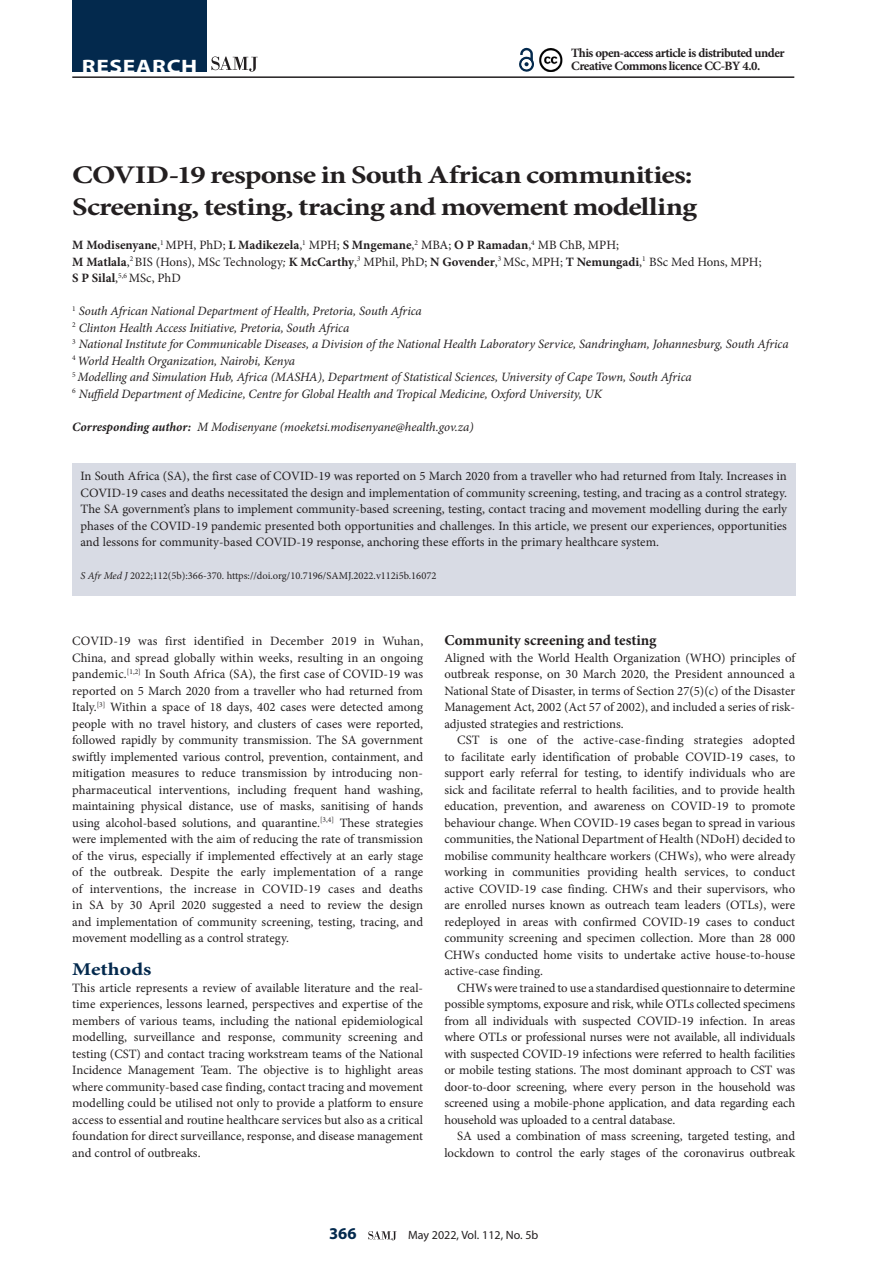
<style>
.page{position:relative;width:893px;height:1263px;background:#fff}
.page>*{position:absolute;margin:0;border:0;box-sizing:border-box;transform-origin:0 0}
.A_HEAD{font:700 25.5px/31.5px "Minion Pro";letter-spacing:-.025em;color:#231f20;scale:1.2 1}
.t1{font:700 19.5px "Myriad Pro";letter-spacing:.03em;color:#fff;scale:1.2 1}
.B_HEAD{font:700 18px "Minion Pro";color:#03294d;scale:1.2 1}
.t2{font:700 16.5px "Myriad Pro";color:#03294d}
.C_HEAD{font:700 15px "Minion Pro";color:#231f20}
.BODY_TEXT_1ST_PARAGR{font:12.75px/16.5px "Minion Pro";letter-spacing:-.005em;color:#231f20;text-align:justify}
.BODY_TEXT_INDENT{font:12.75px/16.5px "Minion Pro";letter-spacing:-.005em;color:#231f20;text-align:justify}
.AUTHORS_DETAILS{font:italic 12.75px "Minion Pro";letter-spacing:-.01em;color:#231f20}
.AUTHORS_NAME{font:12.75px/16.5px "Minion Pro";color:#231f20}
.BODY_TEXT_1ST_PARAGR-2{font:700 12.75px "Minion Pro";letter-spacing:-.04em;color:#231f20}
.CORRESPONDING_AUTHOR{font:italic 12.75px "Minion Pro";letter-spacing:-.005em;color:#231f20}
.t3{font:12px "Myriad Pro";color:#231f20}
.CITELINE{font:10.5px "Minion Pro";color:#231f20}
.s1{font-weight:700}
.s2{font-style:italic}
</style>
<div class="page">
<svg style="left:368px;top:1231px;width:29px;height:9px"></svg>
<hr style="left:72px;top:76px;width:722px;height:2px;background:#231f20">
<div style="left:72px;top:0;width:135px;height:72px;background:#03294d"></div>
<svg style="left:211px;top:57px;width:47px;height:15px"></svg>
<svg style="left:519px;top:47px;width:15px;height:25px"></svg>
<img style="left:539px;top:48px;width:24px;height:23px">
<div style="left:72px;top:464px;width:723px;height:132px;background:#d8dbe4"></div>
<h2 class="t1" style="left:82px;top:54px;width:98px">RESEARCH</h2>
<p class="BODY_TEXT_1ST_PARAGR-2" style="left:571px;top:44px;width:215px">This open-access article is distributed under</p>
<p class="BODY_TEXT_1ST_PARAGR-2" style="left:571px;top:57px;width:191px">Creative Commons licence CC-BY 4.0.</p>
<h1 class="A_HEAD" style="left:72px;top:159px;width:522px">COVID-19 response in South African communities:<br>Screening, testing, tracing and movement modelling</h1>
<p class="AUTHORS_NAME" style="left:72px;top:237px;width:691px"><span class="s1">M Modisenyane</span>,<sup>1</sup> MPH, PhD; <span class="s1">L Madikezela</span>,<sup>1</sup> MPH; <span class="s1">S Mngemane</span>,<sup>2</sup> MBA; <span class="s1">O P Ramadan</span>,<sup>4</sup> MB ChB, MPH;<br><span class="s1">M Matlala</span>,<sup>2</sup> BIS (Hons), MSc Technology<span class="s2">;</span> <span class="s1">K McCarthy</span>,<sup>3</sup> MPhil, PhD; <span class="s1">N Govender</span>,<sup>3</sup> MSc, MPH; <span class="s1">T Nemungadi</span>,<sup>1</sup> BSc Med Hons, MPH;<br><span class="s1">S P Silal</span>,<sup>5,6</sup> MSc, PhD</p>
<p class="AUTHORS_DETAILS" style="left:72px;top:302px;width:351px"><sup>1</sup> South African National Department of Health, Pretoria, South Africa</p>
<p class="AUTHORS_DETAILS" style="left:72px;top:319px;width:278px"><sup>2</sup> Clinton Health Access Initiative, Pretoria, South Africa</p>
<p class="AUTHORS_DETAILS" style="left:72px;top:335px;width:718px"><sup>3</sup> National Institute for Communicable Diseases, a Division of the National Health Laboratory Service, Sandringham, Johannesburg, South Africa</p>
<p class="AUTHORS_DETAILS" style="left:72px;top:352px;width:224px"><sup>4</sup> World Health Organization, Nairobi, Kenya</p>
<p class="AUTHORS_DETAILS" style="left:72px;top:368px;width:621px"><sup>5</sup> Modelling and Simulation Hub, Africa (MASHA), Department of Statistical Sciences, University of Cape Town, South Africa</p>
<p class="AUTHORS_DETAILS" style="left:72px;top:385px;width:531px"><sup>6</sup> Nuffield Department of Medicine, Centre for Global Health and Tropical Medicine, Oxford University, UK</p>
<p class="CORRESPONDING_AUTHOR" style="left:72px;top:418px;width:403px"><span class="s1">Corresponding author:</span> M Modisenyane (moeketsi.modisenyane@health.gov.za)</p>
<p class="BODY_TEXT_1ST_PARAGR" style="left:80px;top:468px;width:708px">In South Africa (SA), the first case of COVID-19 was reported on 5 March 2020 from a traveller who had returned from Italy. Increases in COVID-19 cases and deaths necessitated the design and implementation of community screening, testing, and tracing as a control strategy.<br>The SA government’s plans to implement community-based screening, testing, contact tracing and movement modelling during the early phases of the COVID-19 pandemic presented both opportunities and challenges. In this article, we present our experiences, opportunities and lessons for community-based COVID-19 response, anchoring these efforts in the primary healthcare system.</p>
<p class="CITELINE" style="left:80px;top:569px;width:357px"><span class="s2">S Afr Med J</span> 2022;112(5b):366-370. https://doi.org/10.7196/SAMJ.2022.v112i5b.16072</p>
<p class="BODY_TEXT_1ST_PARAGR" style="left:72px;top:633px;width:352px">COVID-19 was first identified in December 2019 in Wuhan, China, and spread globally within weeks, resulting in an ongoing pandemic.<sup>[1,2]</sup> In South Africa (SA), the first case of COVID-19 was reported on 5 March 2020 from a traveller who had returned from Italy.<sup>[3]</sup> Within a space of 18 days, 402 cases were detected among people with no travel history, and clusters of cases were reported, followed rapidly by community transmission. The SA government swiftly implemented various control, prevention, containment, and mitigation measures to reduce transmission by introducing non&shy;pharmaceutical interventions, including frequent hand washing, maintaining physical distance, use of masks, sanitising of hands using alcohol-based solutions, and quarantine.<sup>[3,4]</sup> These strategies were implemented with the aim of reducing the rate of transmission of the virus, especially if implemented effectively at an early stage of the outbreak. Despite the early implementation of a range of interventions, the increase in COVID-19 cases and deaths in SA by 30 April 2020 suggested a need to review the design and implementation of community screening, testing, tracing, and movement modelling as a control strategy.</p>
<h2 class="B_HEAD" style="left:72px;top:957px;width:67px">Methods</h2>
<p class="BODY_TEXT_1ST_PARAGR" style="left:72px;top:979px;width:352px">This article represents a review of available literature and the real&shy;time experiences, lessons learned, perspectives and expertise of the members of various teams, including the national epidemiological modelling, surveillance and response, community screening and testing (CST) and contact tracing workstream teams of the National Incidence Management Team. The objective is to highlight areas where community-based case finding, contact tracing and movement modelling could be utilised not only to provide a platform to ensure access to essential and routine healthcare services but also as a critical foundation for direct surveillance, response, and disease management and control of outbreaks.</p>
<h3 class="C_HEAD" style="left:444px;top:630px;width:214px">Community screening and testing</h3>
<p class="BODY_TEXT_1ST_PARAGR" style="left:444px;top:649px;width:352px">Aligned with the World Health Organization (WHO) principles of outbreak response, on 30 March 2020, the President announced a National State of Disaster, in terms of Section 27(5)(c) of the Disaster Management Act, 2002 (Act 57 of 2002), and included a series of risk&shy;adjusted strategies and restrictions.</p>
<p class="BODY_TEXT_INDENT" style="left:444px;top:732px;width:352px;text-indent:13px">CST is one of the active-case-finding strategies adopted to facilitate early identification of probable COVID-19 cases, to support early referral for testing, to identify individuals who are sick and facilitate referral to health facilities, and to provide health education, prevention, and awareness on COVID-19 to promote behaviour change. When COVID-19 cases began to spread in various communities, the National Department of Health (NDoH) decided to mobilise community healthcare workers (CHWs), who were already working in communities providing health services, to conduct active COVID-19 case finding. CHWs and their supervisors, who are enrolled nurses known as outreach team leaders (OTLs), were redeployed in areas with confirmed COVID-19 cases to conduct community screening and specimen collection. More than 28 000<br>CHWs conducted home visits to undertake active house-to-house active-case finding.</p>
<p class="BODY_TEXT_INDENT" style="left:444px;top:979px;width:352px;text-indent:13px">CHWs were trained to use a standardised questionnaire to determine possible symptoms, exposure and risk, while OTLs collected specimens from all individuals with suspected COVID-19 infection. In areas where OTLs or professional nurses were not available, all individuals with suspected COVID-19 infections were referred to health facilities or mobile testing stations. The most dominant approach to CST was door-to-door screening, where every person in the household was screened using a mobile-phone application, and data regarding each household was uploaded to a central database.</p>
<p class="BODY_TEXT_INDENT" style="left:444px;top:1128px;width:352px;text-align:right">SA used a combination of mass screening, targeted testing, and lockdown to control the early stages of the coronavirus outbreak</p>
<p class="t2" style="left:329px;top:1223px;width:29px">366</p>
<p class="t3" style="left:408px;top:1228px;width:132px">May 2022, Vol. 112, No. 5b</p>
</div>
